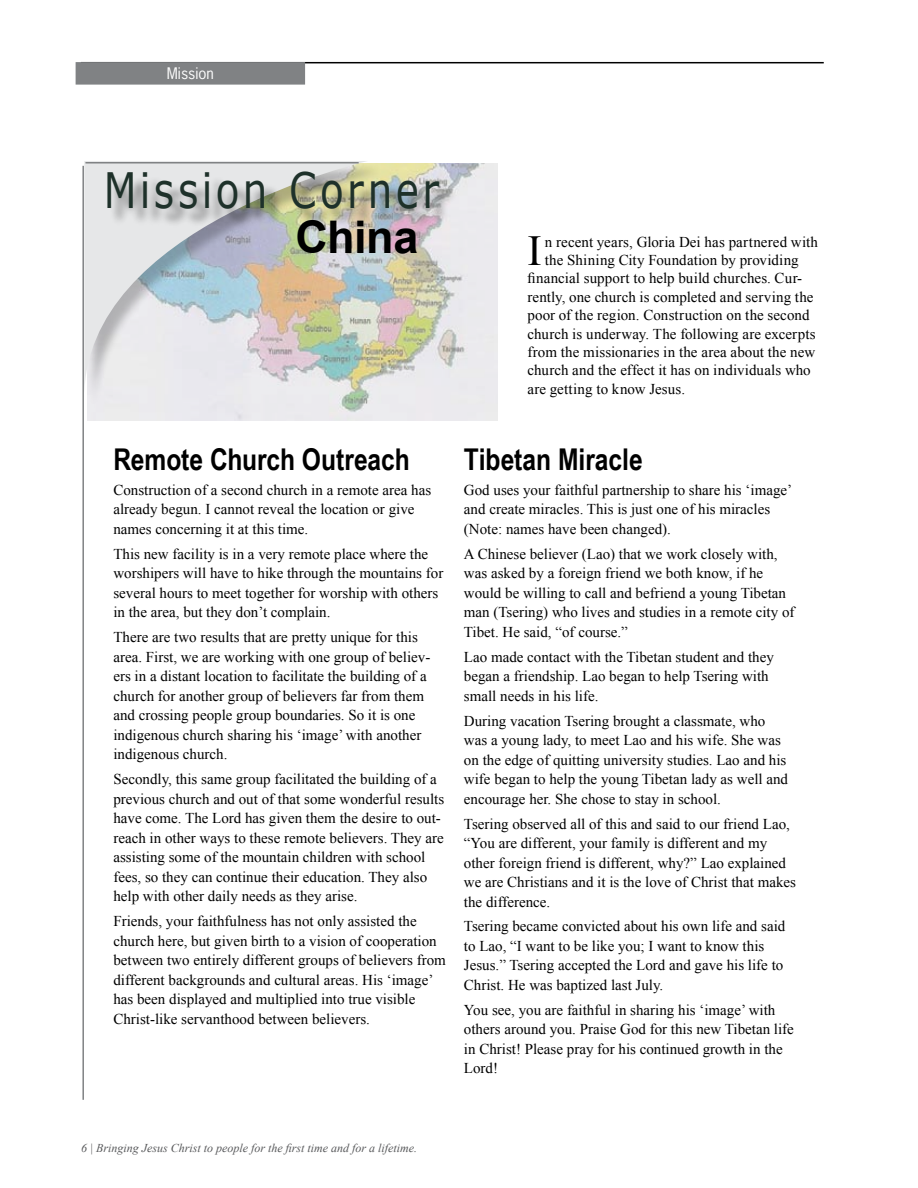
<style>
.page{position:relative;width:918px;height:1188px;background:#fff}
.page>*{position:absolute;margin:0;border:0;box-sizing:border-box;transform-origin:0 0}
.t1{font:48.75px "Verdana";letter-spacing:.085em;color:#1e312a;scale:.8 1}
.t2{font:700 45px "Arial";letter-spacing:-.01em;color:#000}
.t3{font:42.75px "Times New Roman";color:#000}
.t4{font:700 30px "Arial Narrow";color:#000}
.t5{font:15px/19.5px "Times New Roman";color:#000}
.t6{font:15px "News Gothic Std";color:#fff}
.t7{font:italic 12px "Times New Roman";color:#58595b}
</style>
<div class="page">
<hr style="left:81px;top:62px;width:743px;height:1px;background:#000">
<img style="left:384px;top:163px;width:113px;height:258px">
<hr style="left:82px;top:166px;width:2px;height:934px;background:#808284">
<div style="left:86px;top:162px;width:298px;height:291px;background:#000;opacity:.25"></div>
<img style="left:84px;top:161px;width:284px;height:236px">
<div style="left:108px;top:173px;width:351px;height:56px;background:#000;opacity:.5"></div>
<hr style="left:85px;top:162px;width:274px;height:2px;background:#808284">
<div style="left:76px;top:63px;width:228px;height:21px;background:#808284"></div>
<div style="left:76px;top:62px;width:229px;height:23px;border:2px solid #808284"></div>
<p class="t6" style="left:167px;top:64px;width:48px">Mission</p>
<h1 class="t1" style="left:104px;top:159px;width:421px">Mission Corner</h1>
<h2 class="t2" style="left:296px;top:208px;width:124px">China</h2>
<h3 class="t3" style="left:527px;top:222px;width:16px">I</h3>
<p class="t5" style="left:545px;top:232px;width:275px">n recent years, Gloria Dei has partnered with</p>
<p class="t5" style="left:545px;top:250px;width:255px">the Shining City Foundation by providing</p>
<p class="t5" style="left:527px;top:268px;width:276px">financial support to help build churches. Cur-</p>
<p class="t5" style="left:527px;top:287px;width:288px">rently, one church is completed and serving the</p>
<p class="t5" style="left:527px;top:305px;width:284px">poor of the region. Construction on the second</p>
<p class="t5" style="left:527px;top:324px;width:290px">church is underway. The following are excerpts</p>
<p class="t5" style="left:527px;top:342px;width:289px">from the missionaries in the area about the new</p>
<p class="t5" style="left:527px;top:360px;width:285px">church and the effect it has on individuals who</p>
<p class="t5" style="left:527px;top:379px;width:159px">are getting to know Jesus.</p>
<h3 class="t4" style="left:113px;top:437px;width:298px">Remote Church Outreach</h3>
<p class="t5" style="left:113px;top:480px;width:319px">Construction of a second church in a remote area has already begun. I cannot reveal the location or give names concerning it at this time.</p>
<p class="t5" style="left:113px;top:544px;width:331px">This new facility is in a very remote place where the worshipers will have to hike through the mountains for several hours to meet together for worship with others in the area, but they don’t complain.</p>
<p class="t5" style="left:113px;top:627px;width:318px">There are two results that are pretty unique for this area. First, we are working with one group of believ&shy;ers in a distant location to facilitate the building of a church for another group of believers far from them and crossing people group boundaries. So it is one indigenous church sharing his ‘image’ with another indigenous church.</p>
<p class="t5" style="left:113px;top:769px;width:332px">Secondly, this same group facilitated the building of a previous church and out of that some wonderful results have come. The Lord has given them the desire to out&shy;reach in other ways to these remote believers. They are assisting some of the mountain children with school fees, so they can continue their education. They also help with other daily needs as they arise.</p>
<p class="t5" style="left:113px;top:911px;width:334px">Friends, your faithfulness has not only assisted the church here, but given birth to a vision of cooperation between two entirely different groups of believers from different backgrounds and cultural areas. His ‘image’ has been displayed and multiplied into true visible Christ-like servanthood between believers.</p>
<h3 class="t4" style="left:464px;top:437px;width:180px">Tibetan Miracle</h3>
<p class="t5" style="left:464px;top:480px;width:330px">God uses your faithful partnership to share his ‘image’ and create miracles. This is just one of his miracles (Note: names have been changed).</p>
<p class="t5" style="left:464px;top:544px;width:332px">A Chinese believer (Lao) that we work closely with, was asked by a foreign friend we both know, if he would be willing to call and befriend a young Tibetan man (Tsering) who lives and studies in a remote city of Tibet. He said, “of course.”</p>
<p class="t5" style="left:464px;top:647px;width:311px">Lao made contact with the Tibetan student and they began a friendship. Lao began to help Tsering with small needs in his life.</p>
<p class="t5" style="left:464px;top:711px;width:326px">During vacation Tsering brought a classmate, who was a young lady, to meet Lao and his wife. She was on the edge of quitting university studies. Lao and his wife began to help the young Tibetan lady as well and encourage her. She chose to stay in school.</p>
<p class="t5" style="left:464px;top:814px;width:334px">Tsering observed all of this and said to our friend Lao, “You are different, your family is different and my other foreign friend is different, why?” Lao explained we are Christians and it is the love of Christ that makes the difference.</p>
<p class="t5" style="left:464px;top:916px;width:323px">Tsering became convicted about his own life and said to Lao, “I want to be like you; I want to know this Jesus.” Tsering accepted the Lord and gave his life to Christ. He was baptized last July.</p>
<p class="t5" style="left:464px;top:1000px;width:331px">You see, you are faithful in sharing his ‘image’ with others around you. Praise God for this new Tibetan life in Christ! Please pray for his continued growth in the Lord!</p>
<p class="t7" style="left:90px;top:1139px;width:329px">| Bringing Jesus Christ to people for the first time and for a lifetime.</p>
</div>
